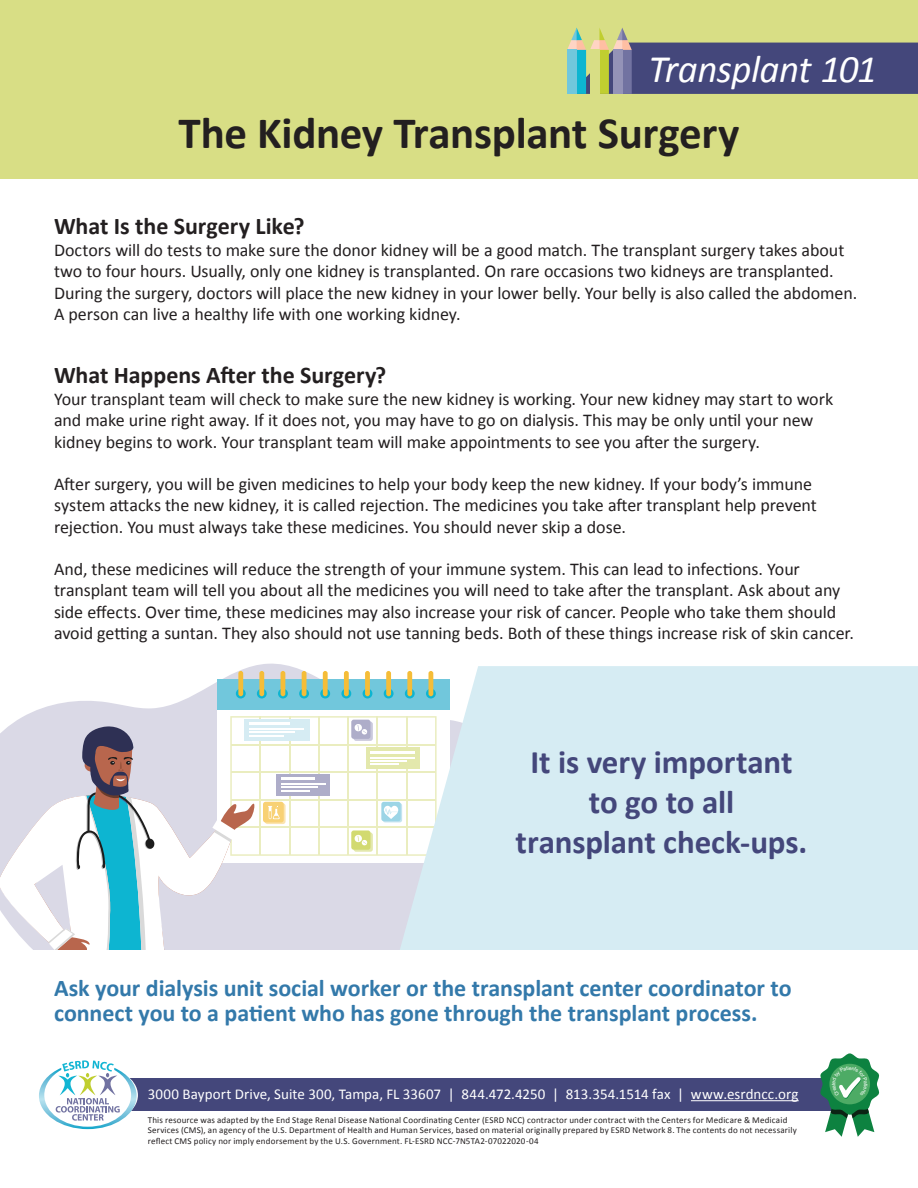
<style>
.page{position:relative;width:918px;height:1188px;background:#fff}
.page>*{position:absolute;margin:0;border:0;box-sizing:border-box;transform-origin:0 0}
.Headline1{font:700 45px "Calibri";letter-spacing:-.01em;color:#231f20}
.t1{font:italic 39px "Calibri";letter-spacing:-.015em;color:#fff}
.Headline1-2{font:700 33px/39.6px "Calibri";letter-spacing:-.005em;color:#44477b;text-align:center}
.Headline1-3{font:700 24px/25.5px "Calibri";letter-spacing:-.005em;color:#3379aa}
.Headline1-4{font:700 24px "Calibri";letter-spacing:-.005em;color:#231f20}
.Headline1-5{font:18px/21.6px "Calibri";letter-spacing:-.005em;color:#231f20}
.t2{font:15px "Calibri";letter-spacing:.005em;color:#fff}
.t3{font:9px/10.8px "Calibri";letter-spacing:.02em;color:#231f20}
</style>
<div class="page">
<svg style="left:25px;top:663px;width:366px;height:53px"></svg>
<div style="left:217px;top:709px;width:233px;height:154px;background:#fff"></div>
<div style="left:217px;top:679px;width:232px;height:30px;background:#71c7dc"></div>
<svg style="left:236px;top:689px;width:10px;height:9px"></svg>
<div style="left:238px;top:671px;width:5px;height:25px;background:#f5bd38;border-radius:2px"></div>
<svg style="left:384px;top:689px;width:10px;height:9px"></svg>
<div style="left:386px;top:671px;width:5px;height:25px;background:#f5bd38;border-radius:2px"></div>
<svg style="left:363px;top:689px;width:9px;height:9px"></svg>
<div style="left:365px;top:671px;width:5px;height:25px;background:#f5bd38;border-radius:2px"></div>
<svg style="left:341px;top:689px;width:10px;height:9px"></svg>
<div style="left:344px;top:671px;width:5px;height:25px;background:#f5bd38;border-radius:2px"></div>
<svg style="left:320px;top:689px;width:10px;height:9px"></svg>
<div style="left:323px;top:671px;width:5px;height:25px;background:#f5bd38;border-radius:2px"></div>
<svg style="left:299px;top:689px;width:10px;height:9px"></svg>
<hr style="left:302px;top:671px;width:4px;height:25px;background:#f5bd38;border-radius:2px">
<svg style="left:278px;top:689px;width:10px;height:9px"></svg>
<hr style="left:281px;top:671px;width:4px;height:25px;background:#f5bd38;border-radius:2px">
<svg style="left:257px;top:689px;width:10px;height:9px"></svg>
<div style="left:259px;top:671px;width:5px;height:25px;background:#f5bd38;border-radius:2px"></div>
<div style="left:397px;top:666px;width:521px;height:284px;background:#d6ecf3"></div>
<div style="left:116px;top:1079px;width:725px;height:32px;background:#44477b"></div>
<svg style="left:0;top:716px;width:437px;height:414px"></svg>
<hr style="left:691px;top:1100px;width:108px;height:1px;background:#fff">
<div style="left:0;top:0;width:918px;height:178px;background:#d8de85"></div>
<svg style="left:567px;top:28px;width:351px;height:66px"></svg>
<div style="left:590px;top:50px;width:9px;height:44px;background:#d8de85"></div>
<svg style="left:820px;top:1053px;width:59px;height:84px"></svg>
<p class="t1" style="left:648px;top:43px;width:230px">Transplant 101</p>
<p class="Headline1" style="left:178px;top:104px;width:563px">The Kidney Transplant Surgery</p>
<p class="Headline1-4" style="left:54px;top:211px;width:252px">What Is the Surgery Like?</p>
<p class="Headline1-5" style="left:54px;top:239px;width:805px">Doctors will do tests to make sure the donor kidney will be a good match. The transplant surgery takes about two to four hours. Usually, only one kidney is transplanted. On rare occasions two kidneys are transplanted.<br>During the surgery, doctors will place the new kidney in your lower belly. Your belly is also called the abdomen.<br>A person can live a healthy life with one working kidney.</p>
<p class="Headline1-4" style="left:54px;top:360px;width:334px">What Happens After the Surgery?</p>
<p class="Headline1-5" style="left:54px;top:388px;width:781px">Your transplant team will check to make sure the new kidney is working. Your new kidney may start to work and make urine right away. If it does not, you may have to go on dialysis. This may be only until your new kidney begins to work. Your transplant team will make appointments to see you after the surgery.</p>
<p class="Headline1-5" style="left:54px;top:473px;width:764px">After surgery, you will be given medicines to help your body keep the new kidney. If your body’s immune system attacks the new kidney, it is called rejection. The medicines you take after transplant help prevent rejection. You must always take these medicines. You should never skip a dose.</p>
<p class="Headline1-5" style="left:54px;top:558px;width:802px">And, these medicines will reduce the strength of your immune system. This can lead to infections. Your transplant team will tell you about all the medicines you will need to take after the transplant. Ask about any side effects. Over time, these medicines may also increase your risk of cancer. People who take them should avoid getting a suntan. They also should not use tanning beds. Both of these things increase risk of skin cancer.</p>
<p class="Headline1-2" style="left:530px;top:743px;width:264px">It is very important</p>
<p class="Headline1-2" style="left:516px;top:782px;width:293px">to go to all transplant check-ups.</p>
<p class="Headline1-3" style="left:54px;top:975px;width:739px">Ask your dialysis unit social worker or the transplant center coordinator to connect you to a patient who has gone through the transplant process.</p>
<p class="t2" style="left:148px;top:1085px;width:652px">3000 Bayport Drive, Suite 300, Tampa, FL 33607 | 844.472.4250 | 813.354.1514 fax | www.esrdncc.org</p>
<p class="t3" style="left:148px;top:1114px;width:651px">This resource was adapted by the End Stage Renal Disease National Coordinating Center (ESRD NCC) contractor under contract with the Centers for Medicare &amp; Medicaid<br>Services (CMS), an agency of the U.S. Department of Health and Human Services, based on material originally prepared by ESRD Network 8. The contents do not necessarily reflect CMS policy nor imply endorsement by the U.S. Government. FL-ESRD NCC-7N5TA2-07022020-04</p>
</div>
